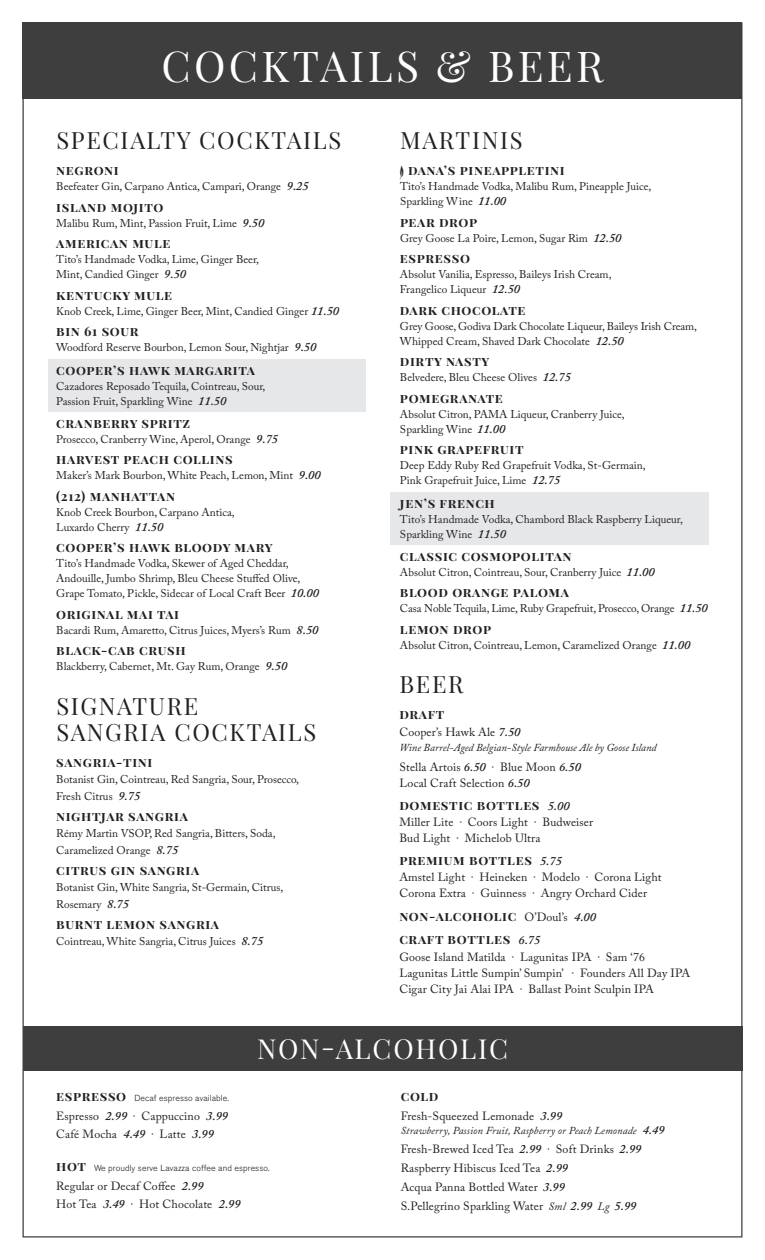
<style>
.page{position:relative;width:765px;height:1260px;background:#fff}
.page>*{position:absolute;margin:0;border:0;box-sizing:border-box;transform-origin:0 0}
.t1{font:42.5px "Playfair Display";letter-spacing:.08em;color:#fff}
.t2{font:27.5px "Playfair Display";letter-spacing:.06em;color:#fff}
.t3{font:23.75px/26.2px "Playfair Display";letter-spacing:.07em;color:#231f20}
.t4{font:700 13.12px "Playfair Display SC";letter-spacing:.05em;color:#231f20}
.t5{font:11.88px/16.2px "Adobe Caslon Pro";letter-spacing:.01em;color:#231f20}
.t6{font:11.25px/15px "Adobe Caslon Pro";color:#231f20}
.t7{font:italic 10.62px "Adobe Caslon Pro";color:#231f20}
.t8{font:300 8.75px "Akzidenz Grotesk BE";letter-spacing:.01em;color:#231f20}
.s1{font-weight:600;font-style:italic;font-size:12.5px}
.s2{font-size:11.25px}
.s3{font-family:"Adobe Caslon Pro";font-weight:600;font-style:italic;font-size:12.5px}
.s4{font-family:"Adobe Caslon Pro";font-weight:400;font-size:11.88px}
.s5{font-family:"Playfair Display SC";font-weight:700;font-size:13.12px}
.s6{font-weight:600;font-size:12.5px}
.s7{font-style:italic;font-size:11.25px}
</style>
<div class="page">
<div style="left:22px;top:22px;width:720px;height:77px;background:#3e3e3f"></div>
<div style="left:48px;top:360px;width:318px;height:52px;background:#e6e7e9"></div>
<div style="left:390px;top:492px;width:319px;height:53px;background:#e6e7e9"></div>
<div style="left:23px;top:1027px;width:719px;height:44px;background:#3e3e3f"></div>
<p class="t1" style="left:161px;top:40px;width:444px">COCKTAILS &amp; BEER</p>
<p class="t3" style="left:56px;top:127px;width:286px">SPECIALTY COCKTAILS</p>
<p class="t4" style="left:56px;top:162px;width:64px">NEGRONI</p>
<p class="t6" style="left:56px;top:179px;width:254px">Beefeater Gin, Carpano Antica, Campari, Orange <span class="s1">9.25</span></p>
<p class="t4" style="left:56px;top:199px;width:109px">ISLAND MOJITO</p>
<p class="t6" style="left:56px;top:215px;width:210px">Malibu Rum, Mint, Passion Fruit, Lime <span class="s1">9.50</span></p>
<p class="t4" style="left:56px;top:235px;width:116px">AMERICAN MULE</p>
<p class="t6" style="left:56px;top:252px;width:204px">Tito’s Handmade Vodka, Lime, Ginger Beer,<br>Mint, Candied Ginger <span class="s1">9.50</span></p>
<p class="t4" style="left:56px;top:287px;width:117px">KENTUCKY MULE</p>
<p class="t6" style="left:56px;top:303px;width:284px">Knob Creek, Lime, Ginger Beer, Mint, Candied Ginger <span class="s1">11.50</span></p>
<p class="t4" style="left:56px;top:323px;width:84px">BIN 61 SOUR</p>
<p class="t6" style="left:56px;top:340px;width:262px">Woodford Reserve Bourbon, Lemon Sour, Nightjar <span class="s1">9.50</span></p>
<p class="t4" style="left:56px;top:362px;width:200px">COOPER’S HAWK MARGARITA</p>
<p class="t6" style="left:56px;top:378px;width:211px">Cazadores Reposado Tequila, Cointreau, Sour,<br>Passion Fruit, Sparkling Wine <span class="s1">11.50</span></p>
<p class="t4" style="left:56px;top:415px;width:136px">CRANBERRY SPRITZ</p>
<p class="t6" style="left:56px;top:431px;width:223px">Prosecco, Cranberry Wine, Aperol, Orange <span class="s1">9.75</span></p>
<p class="t4" style="left:56px;top:451px;width:178px">HARVEST PEACH COLLINS</p>
<p class="t6" style="left:56px;top:468px;width:266px">Maker’s Mark Bourbon, White Peach, Lemon, Mint <span class="s1">9.00</span></p>
<p class="t4" style="left:56px;top:488px;width:120px">(212) MANHATTAN</p>
<p class="t6" style="left:56px;top:505px;width:180px">Knob Creek Bourbon, Carpano Antica,<br>Luxardo Cherry <span class="s1">11.50</span></p>
<p class="t4" style="left:56px;top:539px;width:218px">COOPER’S HAWK BLOODY MARY</p>
<p class="t6" style="left:56px;top:556px;width:264px">Tito’s Handmade Vodka, Skewer of Aged Cheddar,<br>Andouille, Jumbo Shrimp, Bleu Cheese Stuffed Olive,<br>Grape Tomato, Pickle, Sidecar of Local Craft Beer <span class="s1">10.00</span></p>
<p class="t4" style="left:56px;top:606px;width:124px">ORIGINAL MAI TAI</p>
<p class="t6" style="left:56px;top:623px;width:264px">Bacardi Rum, Amaretto, Citrus Juices, Myers’s Rum <span class="s1">8.50</span></p>
<p class="t4" style="left:56px;top:642px;width:131px">BLACK-CAB CRUSH</p>
<p class="t6" style="left:56px;top:659px;width:233px">Blackberry, Cabernet, Mt. Gay Rum, Orange <span class="s1">9.50</span></p>
<p class="t3" style="left:56px;top:692px;width:261px">SIGNATURE<br>SANGRIA COCKTAILS</p>
<p class="t4" style="left:56px;top:754px;width:98px">SANGRIA-TINI</p>
<p class="t6" style="left:56px;top:771px;width:244px;line-height:16.2px">Botanist Gin, Cointreau, Red Sangria, Sour, Prosecco,<br>Fresh Citrus <span class="s1">9.75</span></p>
<p class="t4" style="left:56px;top:808px;width:133px">NIGHTJAR SANGRIA</p>
<p class="t6" style="left:56px;top:825px;width:221px;line-height:16.2px">Rémy Martin VSOP, Red Sangria, Bitters, Soda,<br>Caramelized Orange <span class="s1">8.75</span></p>
<p class="t4" style="left:56px;top:862px;width:145px">CITRUS GIN SANGRIA</p>
<p class="t6" style="left:56px;top:879px;width:229px;line-height:16.2px">Botanist Gin, White Sangria, St-Germain, Citrus,<br>Rosemary <span class="s1">8.75</span></p>
<p class="t4" style="left:56px;top:916px;width:164px">BURNT LEMON SANGRIA</p>
<p class="t6" style="left:56px;top:934px;width:209px">Cointreau, White Sangria, Citrus Juices <span class="s1">8.75</span></p>
<p class="t3" style="left:400px;top:127px;width:124px">MARTINIS</p>
<p class="t4" style="left:408px;top:162px;width:158px">DANA’S PINEAPPLETINI</p>
<p class="t6" style="left:400px;top:179px;width:253px">Tito’s Handmade Vodka, Malibu Rum, Pineapple Juice,<br>Sparkling Wine <span class="s1">11.00</span></p>
<p class="t4" style="left:400px;top:214px;width:79px">PEAR DROP</p>
<p class="t6" style="left:400px;top:230px;width:223px">Grey Goose La Poire, Lemon, Sugar Rim <span class="s1">12.50</span></p>
<p class="t4" style="left:400px;top:250px;width:72px">ESPRESSO</p>
<p class="t6" style="left:400px;top:267px;width:213px">Absolut Vanilia, Espresso, Baileys Irish Cream,<br>Frangelico Liqueur <span class="s1">12.50</span></p>
<p class="t4" style="left:400px;top:302px;width:127px">DARK CHOCOLATE</p>
<p class="t6" style="left:400px;top:318px;width:299px">Grey Goose, Godiva Dark Chocolate Liqueur, Baileys Irish Cream,<br>Whipped Cream, Shaved Dark Chocolate <span class="s1">12.50</span></p>
<p class="t4" style="left:400px;top:353px;width:91px">DIRTY NASTY</p>
<p class="t6" style="left:400px;top:370px;width:172px">Belvedere, Bleu Cheese Olives <span class="s1">12.75</span></p>
<p class="t4" style="left:400px;top:390px;width:104px">POMEGRANATE</p>
<p class="t6" style="left:400px;top:406px;width:226px">Absolut Citron, PAMA Liqueur, Cranberry Juice,<br>Sparkling Wine <span class="s1">11.00</span></p>
<p class="t4" style="left:400px;top:441px;width:125px">PINK GRAPEFRUIT</p>
<p class="t6" style="left:400px;top:458px;width:247px">Deep Eddy Ruby Red Grapefruit Vodka, St-Germain,<br>Pink Grapefruit Juice, Lime <span class="s1">12.75</span></p>
<p class="t4" style="left:400px;top:495px;width:96px">JEN’S FRENCH</p>
<p class="t6" style="left:400px;top:511px;width:284px">Tito’s Handmade Vodka, Chambord Black Raspberry Liqueur,<br>Sparkling Wine <span class="s1">11.50</span></p>
<p class="t4" style="left:400px;top:548px;width:173px">CLASSIC COSMOPOLITAN</p>
<p class="t6" style="left:400px;top:565px;width:256px">Absolut Citron, Cointreau, Sour, Cranberry Juice <span class="s1">11.00</span></p>
<p class="t4" style="left:400px;top:584px;width:171px">BLOOD ORANGE PALOMA</p>
<p class="t6" style="left:400px;top:601px;width:309px">Casa Noble Tequila, Lime, Ruby Grapefruit, Prosecco, Orange <span class="s1">11.50</span></p>
<p class="t4" style="left:400px;top:621px;width:93px">LEMON DROP</p>
<p class="t6" style="left:400px;top:638px;width:292px">Absolut Citron, Cointreau, Lemon, Caramelized Orange <span class="s1">11.00</span></p>
<p class="t3" style="left:400px;top:671px;width:65px">BEER</p>
<p class="t4" style="left:399px;top:706px;width:46px">DRAFT</p>
<p class="t5" style="left:399px;top:723px;width:123px">Cooper’s Hawk Ale <span class="s1">7.50</span></p>
<p class="t7" style="left:399px;top:741px;width:259px">Wine Barrel-Aged Belgian-Style Farmhouse Ale by Goose Island</p>
<p class="t5" style="left:399px;top:758px;width:183px">Stella Artois <span class="s1">6.50</span> <span class="s2">·</span> Blue Moon <span class="s1">6.50<br></span>Local Craft Selection <span class="s1">6.50</span></p>
<p class="t4" style="left:399px;top:797px;width:172px">DOMESTIC BOTTLES <span class="s3">5.00</span></p>
<p class="t5" style="left:399px;top:814px;width:195px">Miller Lite <span class="s2">·</span> Coors Light <span class="s2">·</span> Budweiser<br>Bud Light <span class="s2">·</span> Michelob Ultra</p>
<p class="t4" style="left:399px;top:852px;width:164px">PREMIUM BOTTLES <span class="s3">5.75</span></p>
<p class="t5" style="left:399px;top:869px;width:264px">Amstel Light <span class="s2">·</span> Heineken <span class="s2">·</span> Modelo <span class="s2">·</span> Corona Light<br>Corona Extra <span class="s2">·</span> Guinness <span class="s2">·</span> Angry Orchard Cider</p>
<p class="t4" style="left:399px;top:908px;width:198px">NON-ALCOHOLIC <span class="s4">O’Doul’s</span> <span class="s3">4.00</span></p>
<p class="t4" style="left:399px;top:931px;width:143px">CRAFT BOTTLES <span class="s3">6.75</span></p>
<p class="t5" style="left:399px;top:948px;width:292px">Goose Island Matilda <span class="s2">·</span> Lagunitas IPA <span class="s2">·</span> Sam ‘76<br>Lagunitas Little Sumpin’ Sumpin’ <span class="s2">·</span> Founders All Day IPA<br>Cigar City Jai Alai IPA <span class="s2">·</span> Ballast Point Sculpin IPA</p>
<p class="t2" style="left:257px;top:1032px;width:253px">NON-ALCOHOLIC</p>
<p class="t8" style="left:56px;top:1093px;width:174px"><span class="s5">ESPRESSO</span> Decaf espresso available.</p>
<p class="t5" style="left:56px;top:1107px;width:173px">Espresso <span class="s1">2.99</span> <span class="s2">·</span> Cappuccino <span class="s1">3.99</span></p>
<p class="t5" style="left:56px;top:1126px;width:159px">Café Mocha <span class="s1">4.49</span> <span class="s2">·</span> Latte <span class="s1">3.99</span></p>
<p class="t8" style="left:56px;top:1163px;width:215px"><span class="s5">HOT</span> We proudly serve Lavazza coffee and espresso.</p>
<p class="t5" style="left:56px;top:1178px;width:149px">Regular or Decaf Coffee <span class="s1">2.99</span></p>
<p class="t5" style="left:56px;top:1196px;width:186px">Hot Tea <span class="s1">3.49</span> <span class="s2">·</span> Hot Chocolate <span class="s1">2.99</span></p>
<p class="t4" style="left:401px;top:1088px;width:39px">COLD</p>
<p class="t5" style="left:401px;top:1108px;width:163px">Fresh-Squeezed Lemonade <span class="s1">3.99</span></p>
<p class="t7" style="left:401px;top:1124px;width:265px">Strawberry, Passion Fruit, Raspberry or Peach Lemonade <span class="s6">4.49</span></p>
<p class="t5" style="left:401px;top:1141px;width:242px">Fresh-Brewed Iced Tea <span class="s1">2.99</span> <span class="s2">·</span> Soft Drinks <span class="s1">2.99</span></p>
<p class="t5" style="left:401px;top:1159px;width:169px">Raspberry Hibiscus Iced Tea <span class="s1">2.99</span></p>
<p class="t5" style="left:401px;top:1178px;width:166px">Acqua Panna Bottled Water <span class="s1">3.99</span></p>
<p class="t5" style="left:401px;top:1197px;width:237px">S.Pellegrino Sparkling Water <span class="s7">Sml</span> <span class="s1">2.99</span> <span class="s7">Lg</span> <span class="s1">5.99</span></p>
</div>
